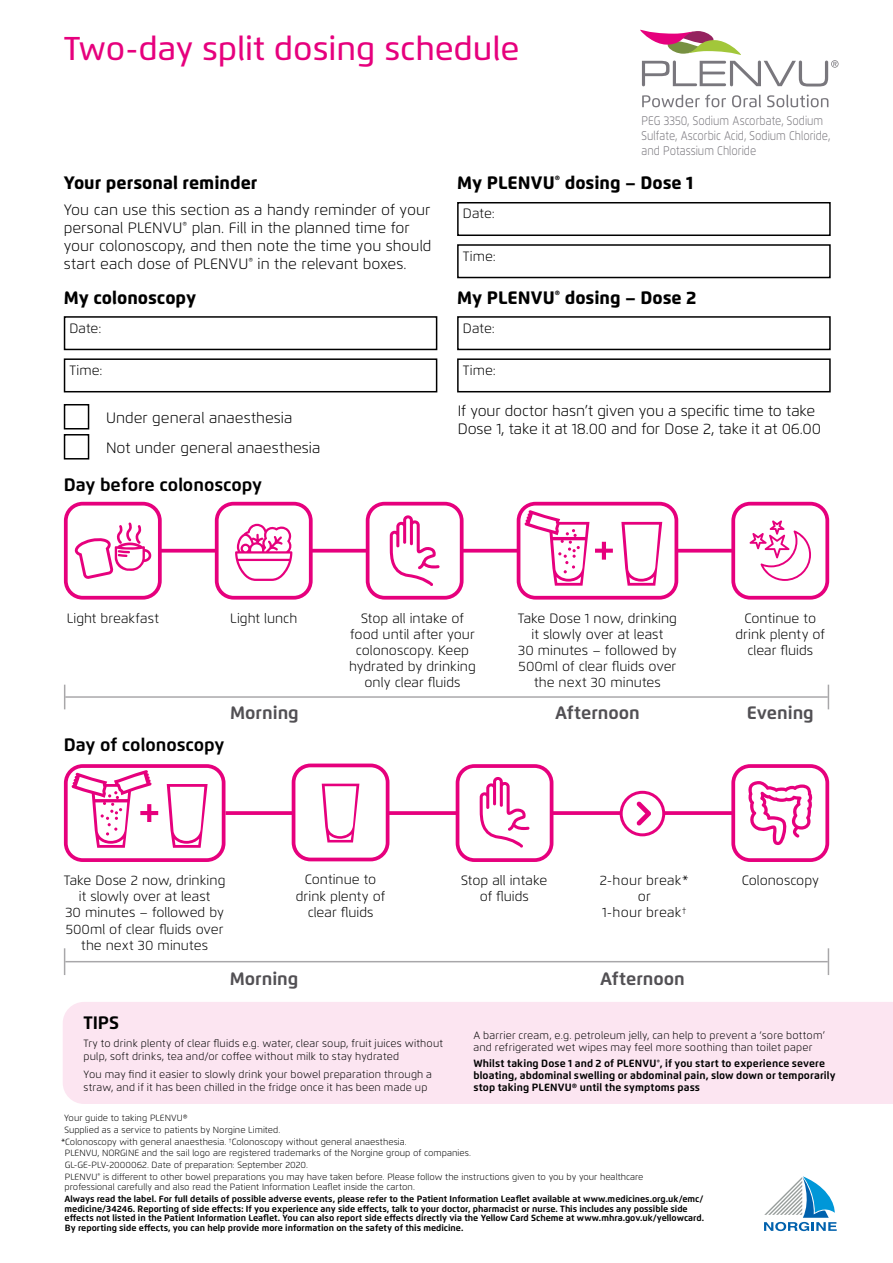
<style>
.page{position:relative;width:893px;height:1263px;background:#fff}
.page>*{position:absolute;margin:0;border:0;box-sizing:border-box;transform-origin:0 0}
.t1{font:500 33px "Flexo";color:#e6007d}
.t2{font:800 18px "Flexo";color:#000}
.t3{font:700 18px "Flexo";color:#000}
.t4{font:700 18px "Flexo";color:#525054}
.t5{font:300 15px/18px "Flexo";color:#000}
.t6{font:300 13.5px/16.2px "Flexo";color:#000;text-align:center}
.t7{font:300 12.45px/15px "Flexo";color:#79777d;scale:.85 1}
.t8{font:300 10.5px/13.5px "Flexo";letter-spacing:.015em;color:#000}
.t9{font:700 10.5px/12px "Flexo";letter-spacing:.01em;color:#000}
.t10{font:700 9px/9.8px "Flexo";color:#000}
.t11{font:300 9px "Flexo";color:#000}
</style>
<div class="page">
<div style="left:457px;top:202px;width:374px;height:34px;border:2px solid #000"></div>
<div style="left:457px;top:316px;width:374px;height:34px;border:2px solid #000"></div>
<div style="left:64px;top:316px;width:373px;height:34px;border:2px solid #000"></div>
<div style="left:64px;top:404px;width:25px;height:25px;border:2px solid #000"></div>
<div style="left:64px;top:434px;width:25px;height:25px;border:2px solid #000"></div>
<div style="left:457px;top:244px;width:374px;height:34px;border:2px solid #000"></div>
<div style="left:457px;top:358px;width:374px;height:34px;border:2px solid #000"></div>
<div style="left:64px;top:358px;width:373px;height:34px;border:2px solid #000"></div>
<svg style="left:764px;top:1176px;width:73px;height:55px"></svg>
<svg style="left:162px;top:549px;width:569px;height:4px"></svg>
<svg style="left:225px;top:811px;width:506px;height:4px"></svg>
<div style="left:731px;top:764px;width:98px;height:98px;border:4px solid #e6007d;border-radius:17px"></div>
<svg style="left:748px;top:781px;width:64px;height:64px"></svg>
<div style="left:731px;top:502px;width:98px;height:98px;border:4px solid #e6007d;border-radius:17px"></div>
<svg style="left:749px;top:520px;width:62px;height:61px"></svg>
<div style="left:217px;top:504px;width:94px;height:94px;background:#fff;border-radius:17px"></div>
<div style="left:215px;top:502px;width:98px;height:98px;border:4px solid #e6007d;border-radius:17px"></div>
<svg style="left:235px;top:524px;width:57px;height:57px"></svg>
<div style="left:368px;top:504px;width:94px;height:94px;background:#fff;border-radius:17px"></div>
<div style="left:366px;top:502px;width:98px;height:98px;border:4px solid #e6007d;border-radius:17px"></div>
<svg style="left:390px;top:515px;width:50px;height:71px"></svg>
<div style="left:458px;top:766px;width:94px;height:94px;background:#fff;border-radius:17px"></div>
<div style="left:456px;top:764px;width:97px;height:98px;border:4px solid #e6007d;border-radius:17px"></div>
<svg style="left:480px;top:777px;width:50px;height:70px"></svg>
<div style="left:294px;top:765px;width:94px;height:94px;background:#fff;border-radius:17px"></div>
<div style="left:292px;top:763px;width:97px;height:98px;border:4px solid #e6007d;border-radius:17px"></div>
<svg style="left:322px;top:784px;width:37px;height:58px"></svg>
<div style="left:64px;top:764px;width:161px;height:98px;border:4px solid #e6007d;border-radius:17px"></div>
<svg style="left:167px;top:784px;width:41px;height:64px"></svg>
<svg style="left:71px;top:770px;width:87px;height:78px"></svg>
<div style="left:519px;top:504px;width:157px;height:94px;background:#fff;border-radius:17px"></div>
<div style="left:517px;top:502px;width:161px;height:98px;border:4px solid #e6007d;border-radius:17px"></div>
<svg style="left:621px;top:522px;width:41px;height:64px"></svg>
<svg style="left:524px;top:510px;width:65px;height:76px"></svg>
<svg style="left:595px;top:542px;width:18px;height:18px"></svg>
<div style="left:64px;top:502px;width:98px;height:98px;border:4px solid #e6007d;border-radius:17px"></div>
<svg style="left:74px;top:522px;width:78px;height:57px"></svg>
<svg style="left:642px;top:95px;width:186px;height:13px"></svg>
<svg style="left:640px;top:29px;width:198px;height:57px"></svg>
<div style="left:621px;top:792px;width:43px;height:43px;background:#fff;border-radius:50%"></div>
<div style="left:620px;top:791px;width:45px;height:45px;border:3px solid #e6007d;border-radius:50%"></div>
<svg style="left:636px;top:801px;width:15px;height:25px"></svg>
<hr style="left:65px;top:696px;width:763px;height:2px;background:#525054">
<svg style="left:64px;top:685px;width:1px;height:24px"></svg>
<svg style="left:828px;top:685px;width:1px;height:24px"></svg>
<hr style="left:65px;top:961px;width:763px;height:1px;background:#525054">
<svg style="left:64px;top:948px;width:1px;height:27px"></svg>
<svg style="left:828px;top:948px;width:1px;height:27px"></svg>
<div style="left:63px;top:1002px;width:830px;height:102px;background:#fce5f1"></div>
<h1 class="t1" style="left:64px;top:29px;width:457px">Two-day split dosing schedule</h1>
<h3 class="t7" style="left:642px;top:113px;width:224px">PEG 3350, Sodium Ascorbate, Sodium<br>Sulfate, Ascorbic Acid, Sodium Chloride, and Potassium Chloride</h3>
<h2 class="t2" style="left:64px;top:171px;width:195px">Your personal reminder</h2>
<h3 class="t5" style="left:64px;top:201px;width:369px">You can use this section as a handy reminder of your personal PLENVU<sup>®</sup> plan. Fill in the planned time for your colonoscopy, and then note the time you should start each dose of PLENVU<sup>®</sup> in the relevant boxes.</h3>
<h2 class="t2" style="left:64px;top:287px;width:134px">My colonoscopy</h2>
<h2 class="t2" style="left:457px;top:171px;width:238px">My PLENVU<sup>®</sup> dosing – Dose 1</h2>
<h3 class="t6" style="left:463px;top:206px;width:33px">Date:</h3>
<h3 class="t6" style="left:463px;top:248px;width:35px">Time:</h3>
<h2 class="t2" style="left:457px;top:287px;width:241px">My PLENVU<sup>®</sup> dosing – Dose 2</h2>
<h3 class="t6" style="left:70px;top:320px;width:33px">Date:</h3>
<h3 class="t6" style="left:463px;top:320px;width:33px">Date:</h3>
<h3 class="t6" style="left:70px;top:362px;width:35px">Time:</h3>
<h3 class="t6" style="left:463px;top:362px;width:35px">Time:</h3>
<h3 class="t5" style="left:106px;top:402px;width:216px;line-height:30px">Under general anaesthesia<br>Not under general anaesthesia</h3>
<h2 class="t3" style="left:64px;top:473px;width:200px">Day before colonoscopy</h2>
<h3 class="t5" style="left:458px;top:402px;width:365px">If your doctor hasn’t given you a specific time to take<br>Dose 1, take it at 18.00 and for Dose 2, take it at 06.00</h3>
<h3 class="t6" style="left:67px;top:610px;width:94px">Light breakfast</h3>
<h3 class="t6" style="left:230px;top:610px;width:68px">Light lunch</h3>
<h3 class="t6" style="left:349px;top:610px;width:128px">Stop all intake of food until after your colonoscopy. Keep hydrated by drinking only clear fluids</h3>
<h3 class="t6" style="left:518px;top:610px;width:161px">Take Dose 1 now, drinking it slowly over at least<br>30 minutes – followed by<br>500ml of clear fluids over the next 30 minutes</h3>
<h3 class="t6" style="left:735px;top:610px;width:91px">Continue to drink plenty of clear fluids</h3>
<h2 class="t4" style="left:230px;top:702px;width:70px">Morning</h2>
<h2 class="t4" style="left:555px;top:702px;width:86px">Afternoon</h2>
<h2 class="t4" style="left:747px;top:702px;width:69px">Evening</h2>
<h2 class="t3" style="left:64px;top:734px;width:162px">Day of colonoscopy</h2>
<h3 class="t6" style="left:64px;top:872px;width:163px">Take Dose 2 now, drinking it slowly over at least<br>30 minutes – followed by<br>500ml of clear fluids over the next 30 minutes</h3>
<h3 class="t6" style="left:296px;top:872px;width:91px">Continue to drink plenty of clear fluids</h3>
<h3 class="t6" style="left:461px;top:872px;width:88px">Stop all intake</h3>
<h3 class="t6" style="left:742px;top:872px;width:79px">Colonoscopy</h3>
<h3 class="t6" style="left:480px;top:888px;width:51px">of fluids</h3>
<h3 class="t6" style="left:600px;top:872px;width:90px">2-hour break* or<br>1-hour break<sup>†</sup></h3>
<h2 class="t4" style="left:230px;top:968px;width:70px">Morning</h2>
<h2 class="t4" style="left:600px;top:967px;width:86px">Afternoon</h2>
<h2 class="t3" style="left:84px;top:1011px;width:37px">TIPS</h2>
<p class="t8" style="left:84px;top:1036px;width:361px">Try to drink plenty of clear fluids e.g. water, clear soup, fruit juices without pulp, soft drinks, tea and/or coffee without milk to stay hydrated</p>
<p class="t8" style="left:84px;top:1067px;width:350px">You may find it easier to slowly drink your bowel preparation through a straw, and if it has been chilled in the fridge once it has been made up</p>
<p class="t8" style="left:473px;top:1029px;width:353px;line-height:12px">A barrier cream, e.g. petroleum jelly, can help to prevent a ‘sore bottom’ and refrigerated wet wipes may feel more soothing than toilet paper</p>
<p class="t9" style="left:473px;top:1057px;width:364px">Whilst taking Dose 1 and 2 of PLENVU<sup>®</sup>, if you start to experience severe bloating, abdominal swelling or abdominal pain, slow down or temporarily stop taking PLENVU® until the symptoms pass</p>
<p class="t11" style="left:64px;top:1112px;width:125px">Your guide to taking PLENVU®</p>
<p class="t11" style="left:64px;top:1124px;width:217px">Supplied as a service to patients by Norgine Limited.</p>
<p class="t11" style="left:61px;top:1136px;width:347px">*Colonoscopy with general anaesthesia. <sup>†</sup>Colonoscopy without general anaesthesia.</p>
<p class="t11" style="left:65px;top:1148px;width:408px">PLENVU, NORGINE and the sail logo are registered trademarks of the Norgine group of companies.</p>
<p class="t11" style="left:65px;top:1160px;width:245px">GL-GE-PLV-2000062. Date of preparation: September 2020.</p>
<p class="t11" style="left:65px;top:1172px;width:580px">PLENVU<sup>®</sup> is different to other bowel preparations you may have taken before. Please follow the instructions given to you by your healthcare</p>
<p class="t11" style="left:65px;top:1181px;width:352px">professional carefully and also read the Patient Information Leaflet inside the carton.</p>
<p class="t10" style="left:64px;top:1194px;width:641px">Always read the label. For full details of possible adverse events, please refer to the Patient Information Leaflet available at www.medicines.org.uk/emc/ medicine/34246. Reporting of side effects: If you experience any side effects, talk to your doctor, pharmacist or nurse. This includes any possible side effects not listed in the Patient Information Leaflet. You can also report side effects directly via the Yellow Card Scheme at www.mhra.gov.uk/yellowcard.<br>By reporting side effects, you can help provide more information on the safety of this medicine.</p>
</div>
